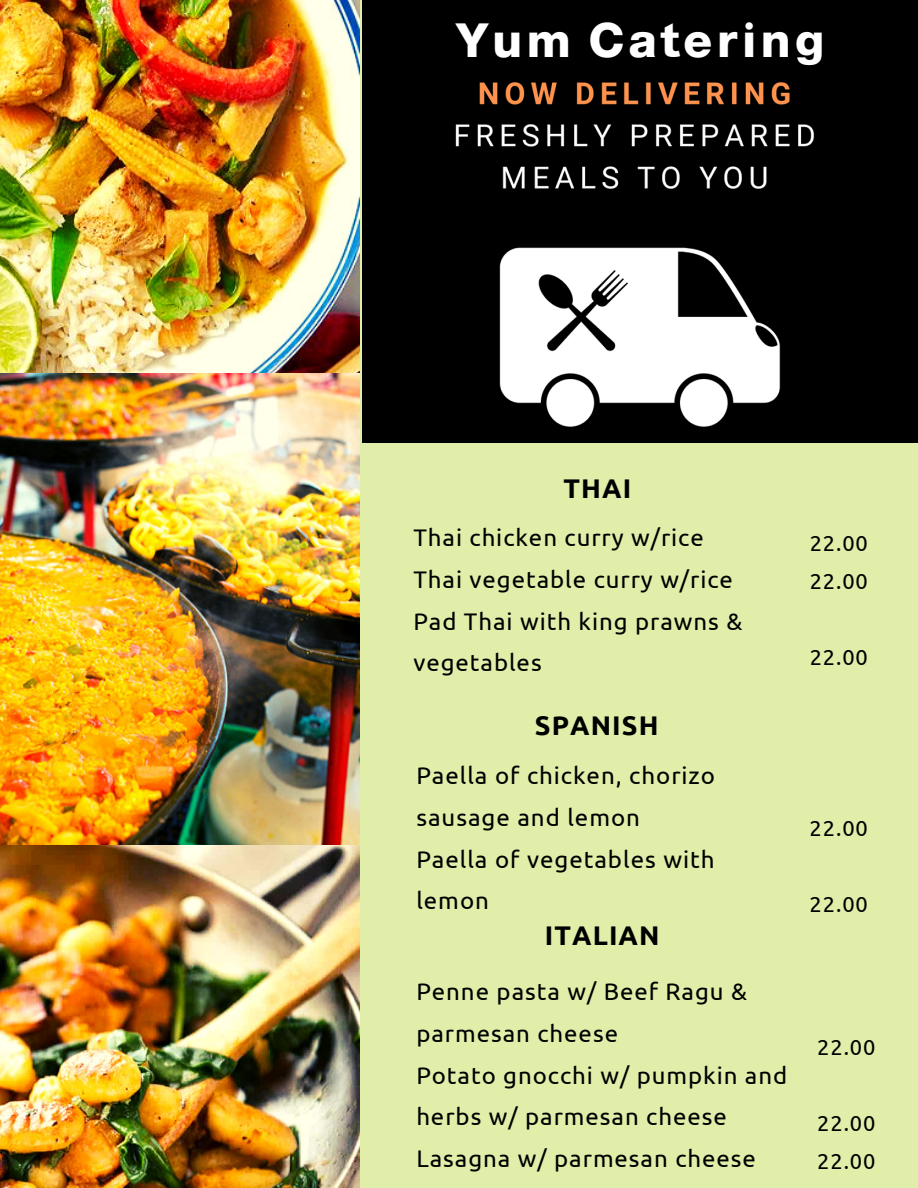
<style>
.page{position:relative;width:918px;height:1188px;background:#e0eea9}
.page>*{position:absolute;margin:0;border:0;box-sizing:border-box;transform-origin:0 0}
.t1{font:800 47.25px "Almarai";letter-spacing:.1em;color:#fff}
.t2{font:700 27px "Ubuntu";letter-spacing:.04em;color:#000}
.t3{font:24.15px/41.8px "Ubuntu";letter-spacing:.04em;color:#000}
.t4{font:24px/41.7px "Ubuntu";letter-spacing:.04em;color:#000}
.t5{font:21.9px/38px "Ubuntu";letter-spacing:.04em;color:#000}
</style>
<div class="page">
<img style="left:0;top:0;width:360px;height:1188px">
<img style="left:363px;top:0;width:555px;height:443px">
<h1 class="t1" style="left:456px;top:14px;width:370px">Yum Catering</h1>
<p class="t2" style="left:564px;top:473px;width:69px">THAI</p>
<p class="t4" style="left:413px;top:517px;width:331px">Thai chicken curry w/rice<br>Thai vegetable curry w/rice<br>Pad Thai with king prawns &amp; vegetables</p>
<p class="t2" style="left:535px;top:710px;width:125px">SPANISH</p>
<p class="t3" style="left:416px;top:754px;width:300px">Paella of chicken, chorizo sausage and lemon<br>Paella of vegetables with lemon</p>
<p class="t2" style="left:545px;top:919px;width:116px">ITALIAN</p>
<p class="t4" style="left:416px;top:971px;width:373px">Penne pasta w/ Beef Ragu &amp; parmesan cheese<br>Potato gnocchi w/ pumpkin and herbs w/ parmesan cheese<br>Lasagna w/ parmesan cheese</p>
<p class="t5" style="left:810px;top:524px;width:60px">22.00<br>22.00</p>
<p class="t5" style="left:810px;top:638px;width:60px">22.00</p>
<p class="t5" style="left:810px;top:808px;width:60px">22.00</p>
<p class="t5" style="left:810px;top:885px;width:60px">22.00</p>
<p class="t5" style="left:817px;top:1028px;width:60px">22.00</p>
<p class="t5" style="left:817px;top:1104px;width:60px">22.00<br>22.00</p>
</div>
